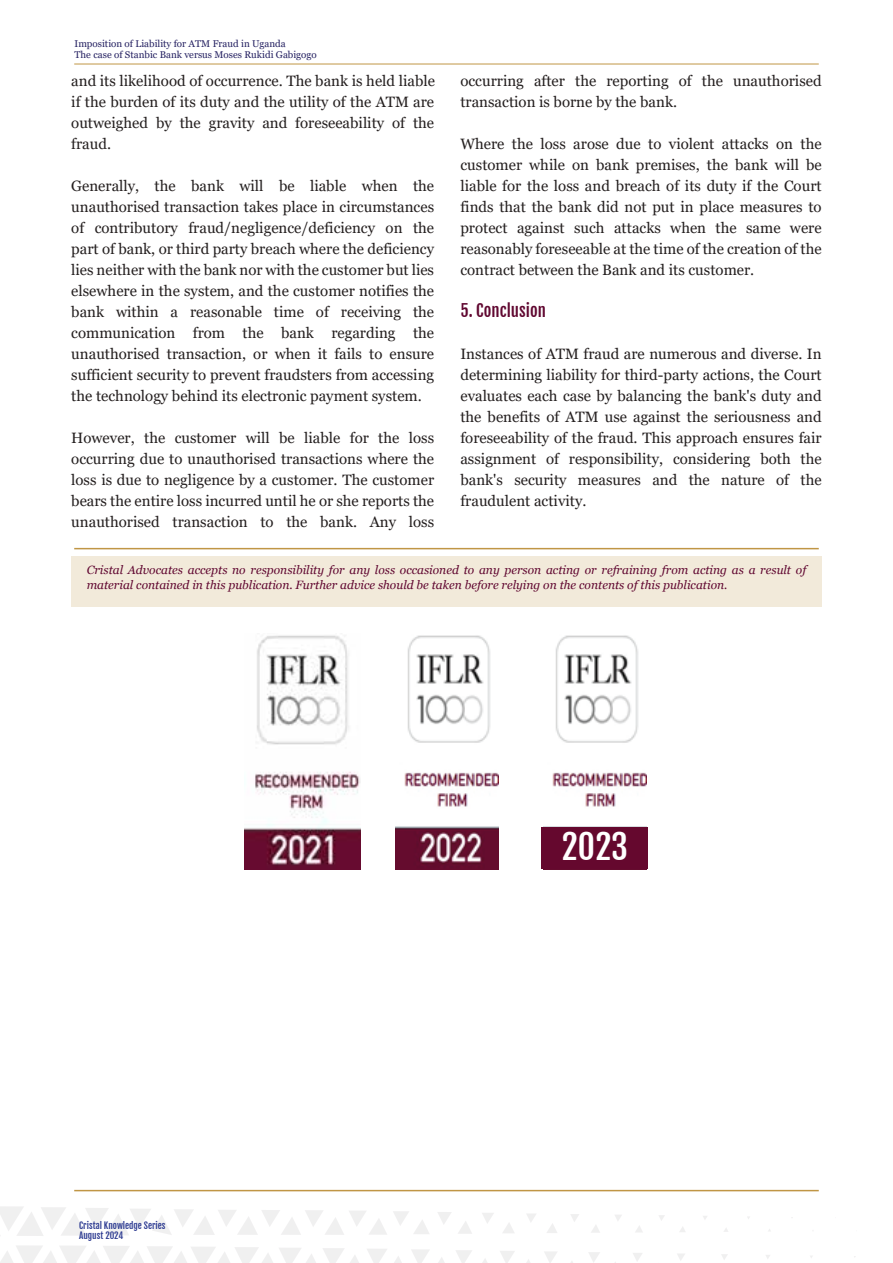
<style>
.page{position:relative;width:893px;height:1263px;background:#fff}
.page>*{position:absolute;margin:0;border:0;box-sizing:border-box;transform-origin:0 0}
.t1{font:33.6px "Fjalla One";color:#fff}
.t2{font:16.5px "Fjalla One";color:#600730}
.t3{font:15px/21px "Georgia";color:#241f1f;text-align:justify}
.t4{font:italic 12px/15.3px "Georgia";color:#600730}
.t5{font:9.75px/11.7px "Georgia";color:#262262}
.t6{font:9px/10.8px "Fjalla One";color:#2b3990}
</style>
<div class="page">
<svg style="left:500px;top:1251px;width:30px;height:12px"></svg>
<svg style="left:545px;top:1252px;width:12px;height:11px"></svg>
<svg style="left:503px;top:1223px;width:11px;height:10px"></svg>
<svg style="left:589px;top:1252px;width:11px;height:10px"></svg>
<svg style="left:547px;top:1224px;width:10px;height:9px"></svg>
<svg style="left:527px;top:1214px;width:9px;height:8px"></svg>
<svg style="left:482px;top:1213px;width:12px;height:10px"></svg>
<svg style="left:633px;top:1253px;width:9px;height:8px"></svg>
<svg style="left:591px;top:1225px;width:9px;height:8px"></svg>
<svg style="left:571px;top:1214px;width:8px;height:8px"></svg>
<svg style="left:438px;top:1212px;width:34px;height:22px"></svg>
<svg style="left:677px;top:1254px;width:8px;height:7px"></svg>
<svg style="left:636px;top:1226px;width:6px;height:6px"></svg>
<svg style="left:615px;top:1215px;width:7px;height:6px"></svg>
<svg style="left:393px;top:1211px;width:36px;height:23px"></svg>
<svg style="left:722px;top:1254px;width:6px;height:6px"></svg>
<svg style="left:680px;top:1227px;width:5px;height:5px"></svg>
<svg style="left:659px;top:1215px;width:6px;height:6px"></svg>
<svg style="left:0;top:1246px;width:487px;height:17px"></svg>
<svg style="left:0;top:1207px;width:387px;height:29px"></svg>
<hr style="left:74px;top:1190px;width:745px;height:1px;background:#c09645">
<hr style="left:74px;top:64px;width:745px;height:1px;background:#c09645">
<hr style="left:74px;top:548px;width:745px;height:1px;background:#c09645">
<div style="left:71px;top:556px;width:751px;height:51px;background:#f2eada"></div>
<img style="left:245px;top:635px;width:116px;height:234px">
<img style="left:395px;top:635px;width:104px;height:234px">
<img style="left:543px;top:635px;width:104px;height:192px">
<div style="left:542px;top:827px;width:106px;height:42px;background:#65082e"></div>
<p class="t5" style="left:75px;top:38px;width:244px">Imposition of Liability for ATM Fraud in Uganda<br>The case of Stanbic Bank versus Moses Rukidi Gabigogo</p>
<p class="t3" style="left:71px;top:70px;width:365px">and its likelihood of occurrence. The bank is held liable if the burden of its duty and the utility of the ATM are outweighed by the gravity and foreseeability of the fraud.</p>
<p class="t3" style="left:71px;top:175px;width:364px">Generally, the bank will be liable when the unauthorised transaction takes place in circumstances of contributory fraud/negligence/deficiency on the part of bank, or third party breach where the deficiency lies neither with the bank nor with the customer but lies elsewhere in the system, and the customer notifies the bank within a reasonable time of receiving the communication from the bank regarding the unauthorised transaction, or when it fails to ensure sufficient security to prevent fraudsters from accessing the technology behind its electronic payment system.</p>
<p class="t3" style="left:71px;top:427px;width:364px">However, the customer will be liable for the loss occurring due to unauthorised transactions where the loss is due to negligence by a customer. The customer bears the entire loss incurred until he or she reports the unauthorised transaction to the bank. Any loss</p>
<p class="t3" style="left:460px;top:70px;width:363px">occurring after the reporting of the unauthorised transaction is borne by the bank.</p>
<p class="t3" style="left:460px;top:133px;width:363px">Where the loss arose due to violent attacks on the customer while on bank premises, the bank will be liable for the loss and breach of its duty if the Court finds that the bank did not put in place measures to protect against such attacks when the same were reasonably foreseeable at the time of the creation of the contract between the Bank and its customer.</p>
<p class="t2" style="left:460px;top:300px;width:87px">5. Conclusion</p>
<p class="t3" style="left:460px;top:343px;width:363px">Instances of ATM fraud are numerous and diverse. In determining liability for third-party actions, the Court evaluates each case by balancing the bank's duty and the benefits of ATM use against the seriousness and foreseeability of the fraud. This approach ensures fair assignment of responsibility, considering both the bank's security measures and the nature of the fraudulent activity.</p>
<p class="t4" style="left:87px;top:562px;width:721px">Cristal Advocates accepts no responsibility for any loss occasioned to any person acting or refraining from acting as a result of material contained in this publication. Further advice should be taken before relying on the contents of this publication.</p>
<p class="t6" style="left:79px;top:1219px;width:88px">Cristal Knowledge Series<br>August 2024</p>
<h1 class="t1" style="left:562px;top:826px;width:68px">2023</h1>
</div>
